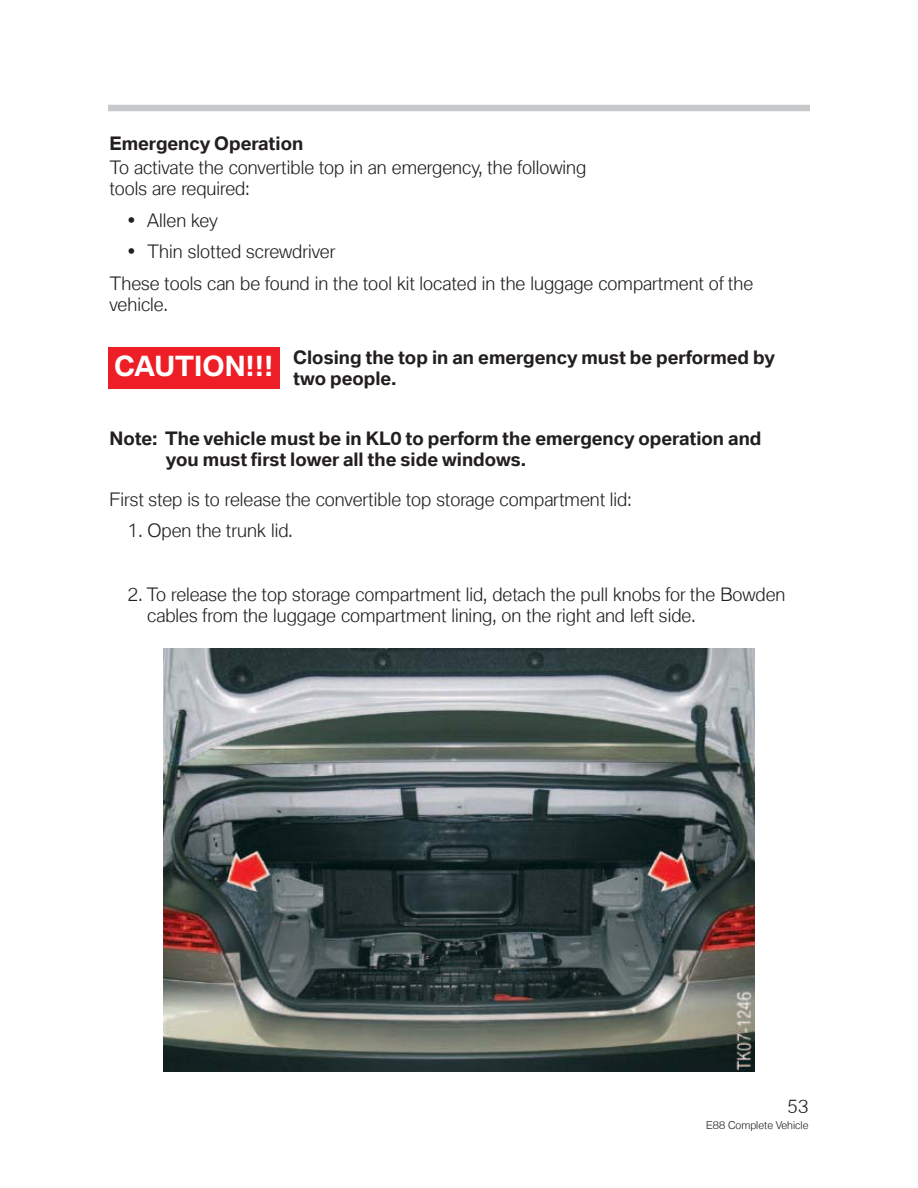
<style>
.page{position:relative;width:918px;height:1188px;background:#fff}
.page>*{position:absolute;margin:0;border:0;box-sizing:border-box;transform-origin:0 0}
.t1{font:700 27px "BMW Type";color:#fff}
.t2{font:300 18px/21px "BMW Type";color:#231f20}
.t3{font:700 18px/21px "BMW Type";color:#231f20}
.t4{font:300 10.5px "BMW Type";color:#231f20}
</style>
<div class="page">
<div style="left:108px;top:105px;width:702px;height:6px;background:#c7c9cb"></div>
<img style="left:164px;top:649px;width:590px;height:422px">
<div style="left:108px;top:347px;width:171px;height:41px;background:#ed1e25"></div>
<p class="t3" style="left:110px;top:133px;width:195px">Emergency Operation</p>
<p class="t2" style="left:110px;top:157px;width:478px">To activate the convertible top in an emergency, the following tools are required:</p>
<p class="t2" style="left:147px;top:209px;width:72px">Allen key</p>
<p class="t2" style="left:147px;top:241px;width:190px">Thin slotted screwdriver</p>
<p class="t2" style="left:110px;top:273px;width:645px">These tools can be found in the tool kit located in the luggage compartment of the</p>
<p class="t2" style="left:110px;top:294px;width:60px">vehicle.</p>
<p class="t3" style="left:293px;top:347px;width:484px">Closing the top in an emergency must be performed by two people.</p>
<h1 class="t1" style="left:114px;top:350px;width:161px">CAUTION!!!</h1>
<p class="t3" style="left:166px;top:428px;width:597px;text-indent:-56px">Note: The vehicle must be in KL0 to perform the emergency operation and you must first lower all the side windows.</p>
<p class="t2" style="left:110px;top:488px;width:524px">First step is to release the convertible top storage compartment lid:</p>
<p class="t2" style="left:128px;top:520px;width:166px">1. Open the trunk lid.</p>
<p class="t2" style="left:147px;top:584px;width:640px;text-indent:-19px">2. To release the top storage compartment lid, detach the pull knobs for the Bowden cables from the luggage compartment lining, on the right and left side.</p>
<p class="t2" style="left:788px;top:1096px;width:22px">53</p>
<p class="t4" style="left:706px;top:1119px;width:104px">E88 Complete Vehicle</p>
</div>
